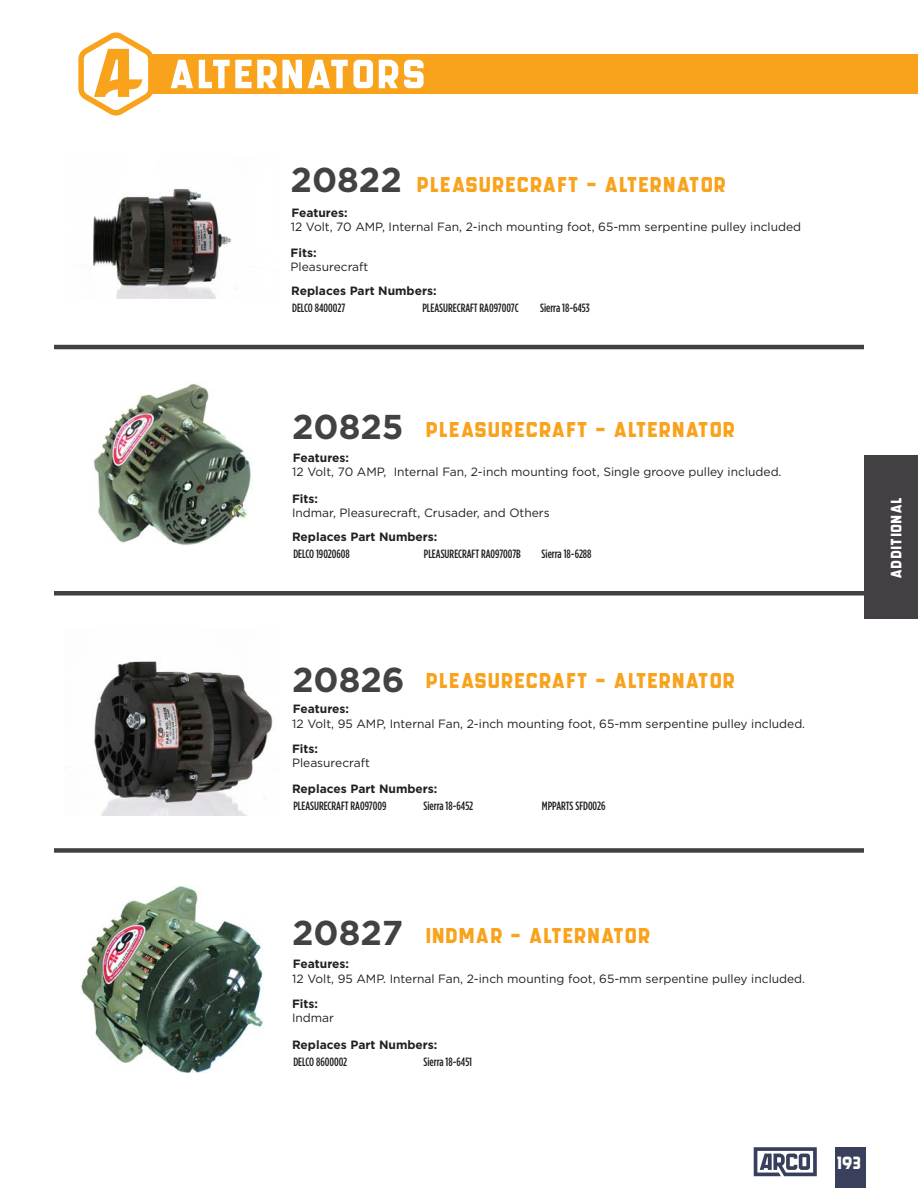
<style>
.page{position:relative;width:918px;height:1188px;background:#fff}
.page>*{position:absolute;margin:0;border:0;box-sizing:border-box;transform-origin:0 0}
.t1{font:57px "GROCHES";color:#fff}
.t2{font:700 34.5px "Gotham";color:#424143}
.t3{font:30px "GROCHES";color:#f9a21c}
.t4{font:24.75px "GROCHES";color:#fff}
.t5{font:21px "GROCHES";color:#fff}
.t6{font:12px/14.4px "Gotham";color:#231f20}
.t7{font:500 12px "Gotham Condensed";color:#231f20}
.t8{font:700 12px "Gotham";color:#231f20}
.s1{font-weight:700}
</style>
<div class="page">
<div style="left:864px;top:455px;width:54px;height:164px;background:#424042"></div>
<div style="left:835px;top:1147px;width:30px;height:41px;background:#38405c"></div>
<svg style="left:754px;top:1147px;width:63px;height:29px"></svg>
<hr style="left:54px;top:345px;width:810px;height:4px;background:#424042">
<div style="left:54px;top:591px;width:810px;height:5px;background:#424042"></div>
<div style="left:54px;top:848px;width:810px;height:5px;background:#424042"></div>
<img style="left:81px;top:886px;width:182px;height:186px">
<div style="left:150px;top:54px;width:768px;height:40px;background:#f9a21c"></div>
<svg style="left:78px;top:32px;width:75px;height:84px"></svg>
<img style="left:93px;top:189px;width:139px;height:109px">
<img style="left:92px;top:384px;width:159px;height:161px">
<img style="left:94px;top:661px;width:179px;height:154px">
<p class="t1" style="left:171px;top:49px;width:260px">ALTERNATORS</p>
<p class="t2" style="left:291px;top:157px;width:113px">20822</p>
<p class="t3" style="left:418px;top:171px;width:312px">PleasureCraft - Alternator</p>
<p class="t6" style="left:291px;top:205px;width:512px"><span class="s1">Features:<br></span>12 Volt, 70 AMP, Internal Fan, 2-inch mounting foot, 65-mm serpentine pulley included</p>
<p class="t6" style="left:291px;top:245px;width:79px"><span class="s1">Fits:<br></span>Pleasurecraft</p>
<p class="t8" style="left:291px;top:283px;width:147px">Replaces Part Numbers:</p>
<p class="t7" style="left:292px;top:301px;width:55px">DELCO 8400027</p>
<p class="t7" style="left:422px;top:301px;width:98px">PLEASURECRAFT RA097007C</p>
<p class="t7" style="left:540px;top:301px;width:51px">Sierra 18-6453</p>
<p class="t2" style="left:292px;top:404px;width:113px">20825</p>
<p class="t3" style="left:427px;top:416px;width:312px">PleasureCraft - Alternator</p>
<p class="t6" style="left:292px;top:450px;width:491px"><span class="s1">Features:<br></span>12 Volt, 70 AMP, Internal Fan, 2-inch mounting foot, Single groove pulley included.</p>
<p class="t6" style="left:292px;top:491px;width:259px"><span class="s1">Fits:<br></span>Indmar, Pleasurecraft, Crusader, and Others</p>
<p class="t8" style="left:292px;top:529px;width:147px">Replaces Part Numbers:</p>
<p class="t7" style="left:293px;top:547px;width:58px">DELCO 19020608</p>
<p class="t7" style="left:424px;top:547px;width:99px">PLEASURECRAFT RA097007B</p>
<p class="t7" style="left:542px;top:547px;width:51px">Sierra 18-6288</p>
<p class="t2" style="left:292px;top:656px;width:114px">20826</p>
<p class="t3" style="left:427px;top:667px;width:312px">PleasureCraft - Alternator</p>
<p class="t6" style="left:292px;top:702px;width:514px"><span class="s1">Features:<br></span>12 Volt, 95 AMP, Internal Fan, 2-inch mounting foot, 65-mm serpentine pulley included.</p>
<p class="t6" style="left:292px;top:741px;width:79px"><span class="s1">Fits:<br></span>Pleasurecraft</p>
<p class="t8" style="left:292px;top:781px;width:147px">Replaces Part Numbers:</p>
<p class="t7" style="left:293px;top:799px;width:95px">PLEASURECRAFT RA097009</p>
<p class="t7" style="left:424px;top:799px;width:51px">Sierra 18-6452</p>
<p class="t7" style="left:542px;top:799px;width:65px">MPPARTS SFD0026</p>
<h3 class="t5" style="left:887px;top:578px;width:83px;rotate:-90deg">Additional</h3>
<p class="t2" style="left:292px;top:910px;width:113px">20827</p>
<p class="t3" style="left:427px;top:923px;width:227px">Indmar - Alternator</p>
<p class="t6" style="left:292px;top:957px;width:514px"><span class="s1">Features:<br></span>12 Volt, 95 AMP. Internal Fan, 2-inch mounting foot, 65-mm serpentine pulley included.</p>
<p class="t6" style="left:292px;top:996px;width:44px"><span class="s1">Fits:<br></span>Indmar</p>
<p class="t8" style="left:292px;top:1037px;width:147px">Replaces Part Numbers:</p>
<p class="t7" style="left:293px;top:1055px;width:55px">DELCO 8600002</p>
<p class="t7" style="left:424px;top:1055px;width:50px">Sierra 18-6451</p>
<p class="t4" style="left:837px;top:1152px;width:27px">193</p>
</div>
